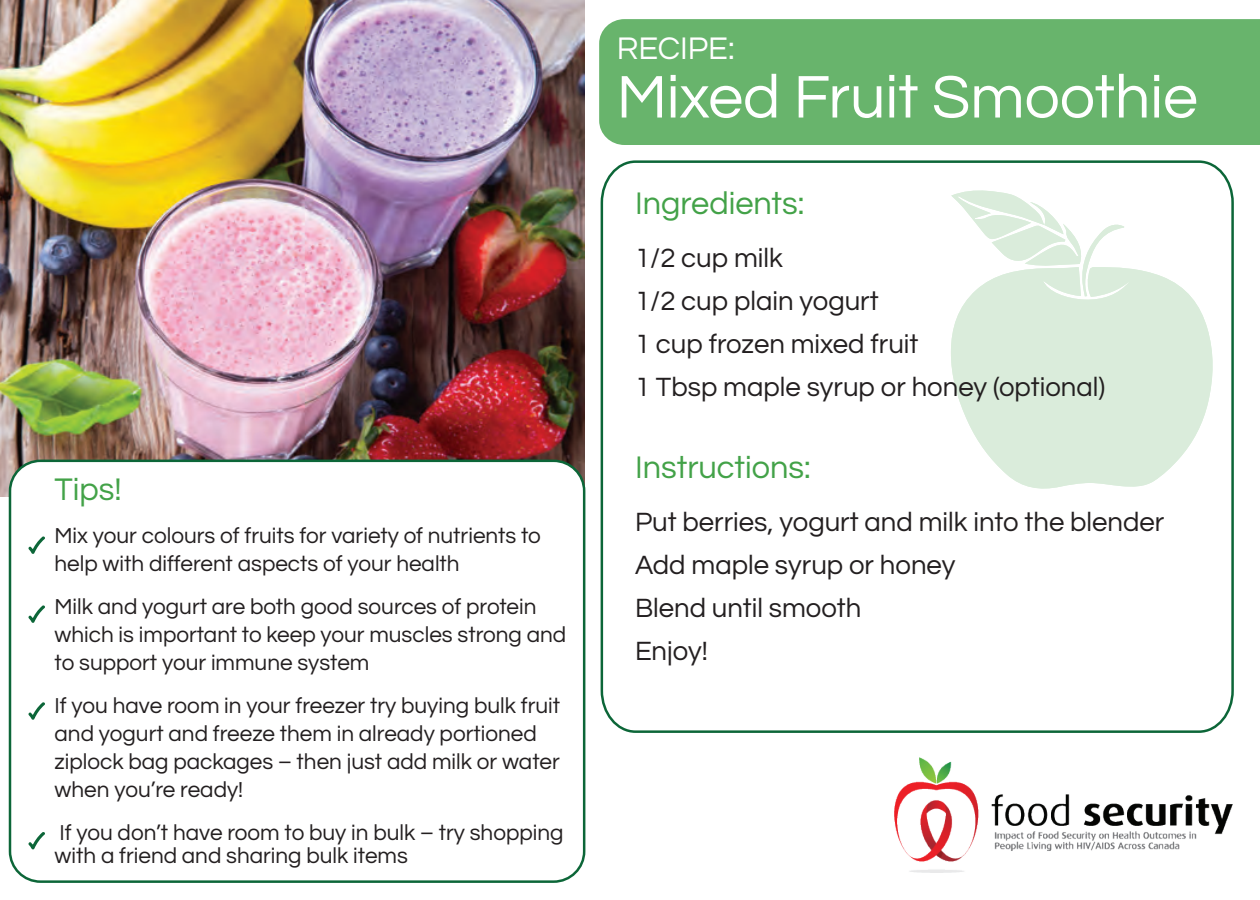
<style>
.page{position:relative;width:1260px;height:900px;background:#fff}
.page>*{position:absolute;margin:0;border:0;box-sizing:border-box;transform-origin:0 0}
.t1{font:62.5px "Questrial";color:#fff}
.t2{font:32.5px "Questrial";color:#43a248}
.t3{font:32.5px "Questrial";color:#fff}
.t4{font:27.5px/43px "Questrial";color:#231f20}
.t5{font:22.5px/28px "Questrial";color:#231f20}
</style>
<div class="page">
<img style="left:0;top:0;width:584px;height:497px">
<svg style="left:600px;top:160px;width:634px;height:573px"></svg>
<svg style="left:1124px;top:191px;width:89px;height:76px"></svg>
<svg style="left:951px;top:267px;width:262px;height:222px;fill:#daecdb"></svg>
<svg style="left:951px;top:191px;width:173px;height:105px"></svg>
<div style="left:599px;top:19px;width:661px;height:126px;background:#68b46c"></div>
<img style="left:894px;top:757px;width:339px;height:115px">
<div style="left:10px;top:461px;width:574px;height:421px;background:#fff;border-radius:30px"></div>
<div style="left:9px;top:460px;width:576px;height:423px;border:2px solid #0c6638;border-radius:30px"></div>
<svg style="left:28px;top:536px;width:17px;height:18px"></svg>
<svg style="left:28px;top:605px;width:17px;height:18px"></svg>
<svg style="left:28px;top:702px;width:17px;height:18px"></svg>
<svg style="left:28px;top:832px;width:17px;height:18px"></svg>
<h2 class="t2" style="left:55px;top:473px;width:69px">Tips!</h2>
<p class="t5" style="left:55px;top:522px;width:488px">Mix your colours of fruits for variety of nutrients to help with different aspects of your health</p>
<p class="t5" style="left:55px;top:593px;width:513px">Milk and yogurt are both good sources of protein which is important to keep your muscles strong and to support your immune system</p>
<p class="t5" style="left:55px;top:692px;width:507px">If you have room in your freezer try buying bulk fruit and yogurt and freeze them in already portioned ziplock bag packages – then just add milk or water when you’re ready!</p>
<p class="t5" style="left:55px;top:821px;width:510px;line-height:23px">If you don’t have room to buy in bulk – try shopping with a friend and sharing bulk items</p>
<h2 class="t3" style="left:617px;top:32px;width:120px">RECIPE:</h2>
<h1 class="t1" style="left:617px;top:66px;width:583px">Mixed Fruit Smoothie</h1>
<h2 class="t2" style="left:635px;top:188px;width:171px">Ingredients:</h2>
<p class="t4" style="left:635px;top:238px;width:472px">1/2 cup milk<br>1/2 cup plain yogurt<br>1 cup frozen mixed fruit<br>1 Tbsp maple syrup or honey (optional)</p>
<h2 class="t2" style="left:635px;top:452px;width:177px">Instructions:</h2>
<p class="t4" style="left:635px;top:502px;width:531px">Put berries, yogurt and milk into the blender<br>Add maple syrup or honey<br>Blend until smooth<br>Enjoy!</p>
</div>
